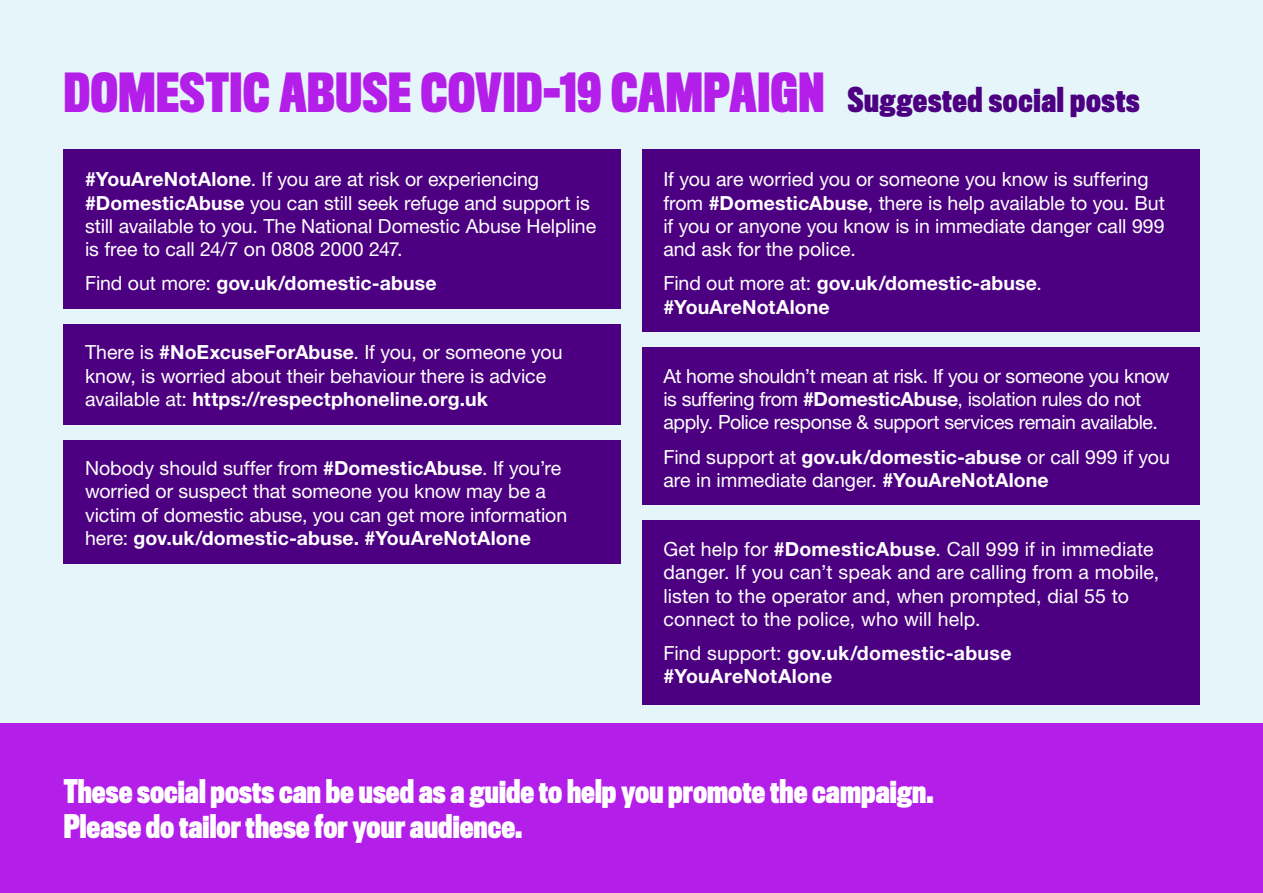
<style>
.page{position:relative;width:1263px;height:893px;background:#e6f5fa}
.page>*{position:absolute;margin:0;border:0;box-sizing:border-box;transform-origin:0 0}
.Page_heading{font:700 49.5px "Titling Gothic FB Comp";letter-spacing:.015em;color:#b31fe9}
.Page_heading-2{font:700 30px/34.5px "Titling Gothic FB Comp";color:#fff}
.Body_copy__shading{font:19.5px/23.4px "Helvetica Neue LT Pro";letter-spacing:-.005em;color:#fff}
.Body_copy__shading-2{font:700 19.5px/23.4px "Helvetica Neue LT Pro";letter-spacing:.01em;color:#fff}
.s1{font-size:31.5px;color:#4c0081}
.s2{font-weight:700}
.s3{font-weight:400}
</style>
<div class="page">
<div style="left:0;top:724px;width:1263px;height:169px;background:#b31fe9"></div>
<div style="left:64px;top:149px;width:557px;height:126px;background:#4c0081"></div>
<div style="left:64px;top:255px;width:557px;height:54px;background:#4c0081"></div>
<div style="left:64px;top:324px;width:557px;height:100px;background:#4c0081"></div>
<div style="left:64px;top:440px;width:557px;height:123px;background:#4c0081"></div>
<div style="left:642px;top:149px;width:557px;height:126px;background:#4c0081"></div>
<div style="left:642px;top:255px;width:557px;height:77px;background:#4c0081"></div>
<div style="left:642px;top:347px;width:557px;height:101px;background:#4c0081"></div>
<div style="left:642px;top:428px;width:557px;height:77px;background:#4c0081"></div>
<div style="left:642px;top:521px;width:557px;height:123px;background:#4c0081"></div>
<div style="left:642px;top:625px;width:557px;height:80px;background:#4c0081"></div>
<h1 class="Page_heading" style="left:64px;top:64px;width:1077px">DOMESTIC ABUSE COVID-19 CAMPAIGN <span class="s1">Suggested social posts</span></h1>
<p class="Body_copy__shading" style="left:85px;top:167px;width:513px"><span class="s2">#YouAreNotAlone</span>. If you are at risk or experiencing <span class="s2">#DomesticAbuse</span> you can still seek refuge and support is still available to you. The National Domestic Abuse Helpline is free to call 24/7 on 0808 2000 247.</p>
<p class="Body_copy__shading-2" style="left:85px;top:271px;width:353px"><span class="s3">Find out more:</span> gov.uk/domestic-abuse</p>
<p class="Body_copy__shading" style="left:85px;top:340px;width:479px">There is <span class="s2">#NoExcuseForAbuse</span>. If you, or someone you know, is worried about their behaviour there is advice available at: <span class="s2">https://respectphoneline.org.uk</span></p>
<p class="Body_copy__shading" style="left:85px;top:456px;width:484px">Nobody should suffer from <span class="s2">#DomesticAbuse</span>. If you’re worried or suspect that someone you know may be a victim of domestic abuse, you can get more information here: <span class="s2">gov.uk/domestic-abuse. #YouAreNotAlone</span></p>
<p class="Body_copy__shading" style="left:663px;top:167px;width:503px">If you are worried you or someone you know is suffering from <span class="s2">#DomesticAbuse</span>, there is help available to you. But if you or anyone you know is in immediate danger call 999 and ask for the police.</p>
<p class="Body_copy__shading-2" style="left:663px;top:271px;width:380px"><span class="s3">Find out more at:</span> gov.uk/domestic-abuse<span class="s3">. </span>#YouAreNotAlone</p>
<p class="Body_copy__shading" style="left:663px;top:364px;width:508px">At home shouldn’t mean at risk. If you or someone you know is suffering from <span class="s2">#DomesticAbuse</span>, isolation rules do not apply. Police response &amp; support services remain available.</p>
<p class="Body_copy__shading" style="left:663px;top:445px;width:508px">Find support at <span class="s2">gov.uk/domestic-abuse</span> or call 999 if you are in immediate danger. <span class="s2">#YouAreNotAlone</span></p>
<p class="Body_copy__shading" style="left:663px;top:537px;width:497px">Get help for <span class="s2">#DomesticAbuse</span>. Call 999 if in immediate danger. If you can’t speak and are calling from a mobile, listen to the operator and, when prompted, dial 55 to connect to the police, who will help.</p>
<p class="Body_copy__shading-2" style="left:663px;top:641px;width:350px"><span class="s3">Find support:</span> gov.uk/domestic-abuse #YouAreNotAlone</p>
<h1 class="Page_heading-2" style="left:64px;top:775px;width:871px">These social posts can be used as a guide to help you promote the campaign.<br>Please do tailor these for your audience.</h1>
</div>
